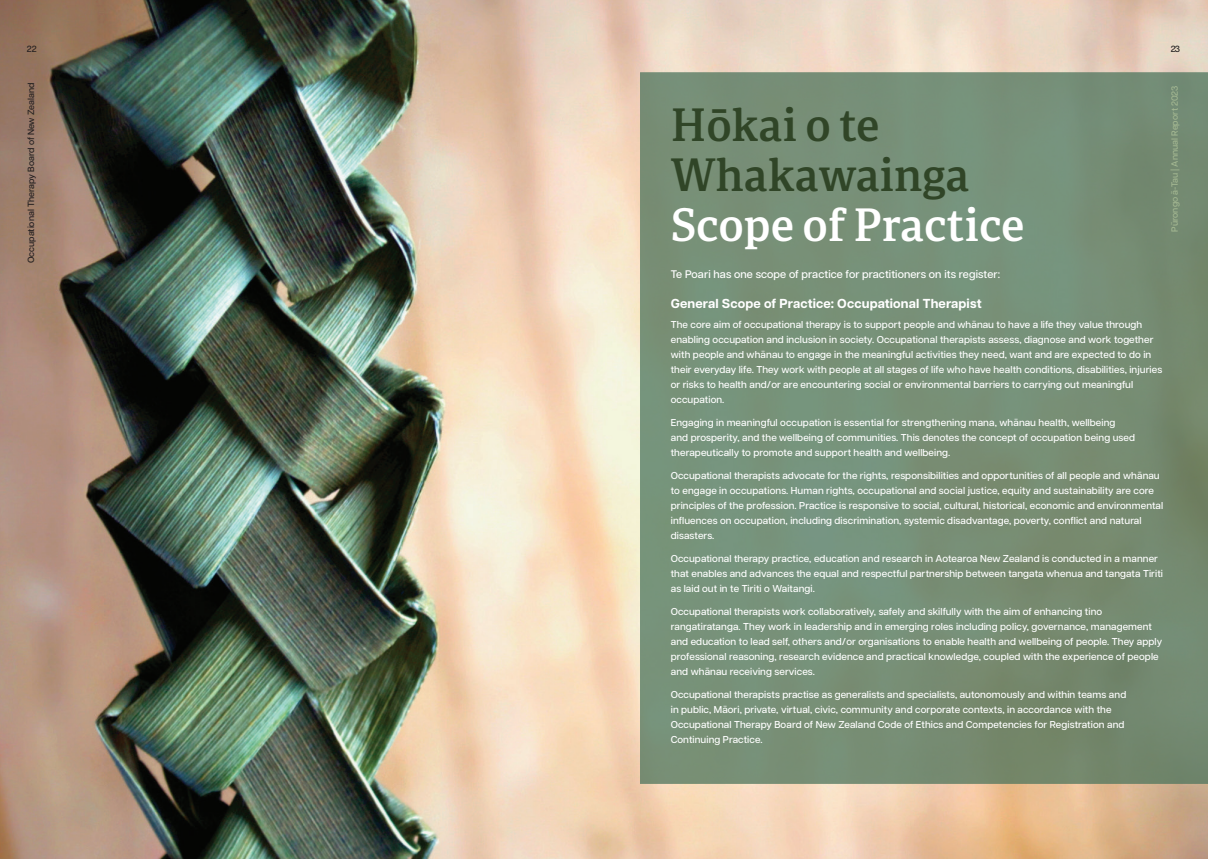
<style>
.page{position:relative;width:1208px;height:859px;background:#fff}
.page>*{position:absolute;margin:0;border:0;box-sizing:border-box;transform-origin:0 0}
.t1{font:45px/50px "Portada Sb";color:#304527}
.t2{font:45px "Portada Sb";color:#fff}
.t3{font:700 13px "Articulat CF";letter-spacing:.01em;color:#fff}
.t4{font:500 11px "Articulat CF";letter-spacing:.01em;color:#fff}
.t5{font:500 10px/15px "Articulat CF";letter-spacing:.01em;color:#fff}
.t6{font:500 9px "Articulat CF";color:#231f20}
.t7{font:500 9px "Articulat CF";color:#a4b892}
</style>
<div class="page">
<img style="left:0;top:0;width:1208px;height:859px">
<div style="left:640px;top:72px;width:568px;height:712px;background:#778f77;border:1px solid #4d755d"></div>
<p class="t6" style="left:27px;top:42px;width:11px">22</p>
<p class="t6" style="left:1170px;top:42px;width:11px">23</p>
<p class="t7" style="left:1168px;top:232px;width:148px;rotate:-90deg">Pūrongo ā-Tau | Annual Report 2023</p>
<p class="t6" style="left:25px;top:263px;width:182px;rotate:-90deg">Occupational Therapy Board of New Zealand</p>
<h1 class="t1" style="left:671px;top:99px;width:300px">Hōkai o te<br>Whakawainga</h1>
<h1 class="t2" style="left:671px;top:193px;width:355px">Scope of Practice</h1>
<p class="t4" style="left:671px;top:266px;width:331px">Te Poari has one scope of practice for practitioners on its register:</p>
<h2 class="t3" style="left:671px;top:294px;width:312px">General Scope of Practice: Occupational Therapist</h2>
<p class="t5" style="left:671px;top:317px;width:493px">The core aim of occupational therapy is to support people and whānau to have a life they value through enabling occupation and inclusion in society. Occupational therapists assess, diagnose and work together with people and whānau to engage in the meaningful activities they need, want and are expected to do in their everyday life. They work with people at all stages of life who have health conditions, disabilities, injuries or risks to health and/or are encountering social or environmental barriers to carrying out meaningful occupation.</p>
<p class="t5" style="left:671px;top:415px;width:466px">Engaging in meaningful occupation is essential for strengthening mana, whānau health, wellbeing and prosperity, and the wellbeing of communities. This denotes the concept of occupation being used therapeutically to promote and support health and wellbeing.</p>
<p class="t5" style="left:671px;top:468px;width:494px">Occupational therapists advocate for the rights, responsibilities and opportunities of all people and whānau to engage in occupations. Human rights, occupational and social justice, equity and sustainability are core principles of the profession. Practice is responsive to social, cultural, historical, economic and environmental influences on occupation, including discrimination, systemic disadvantage, poverty, conflict and natural disasters.</p>
<p class="t5" style="left:671px;top:551px;width:494px">Occupational therapy practice, education and research in Aotearoa New Zealand is conducted in a manner that enables and advances the equal and respectful partnership between tangata whenua and tangata Tiriti as laid out in te Tiriti o Waitangi.</p>
<p class="t5" style="left:671px;top:604px;width:493px">Occupational therapists work collaboratively, safely and skilfully with the aim of enhancing tino rangatiratanga. They work in leadership and in emerging roles including policy, governance, management and education to lead self, others and/or organisations to enable health and wellbeing of people. They apply professional reasoning, research evidence and practical knowledge, coupled with the experience of people and whānau receiving services.</p>
<p class="t5" style="left:671px;top:687px;width:457px">Occupational therapists practise as generalists and specialists, autonomously and within teams and in public, Māori, private, virtual, civic, community and corporate contexts, in accordance with the Occupational Therapy Board of New Zealand Code of Ethics and Competencies for Registration and Continuing Practice.</p>
</div>
